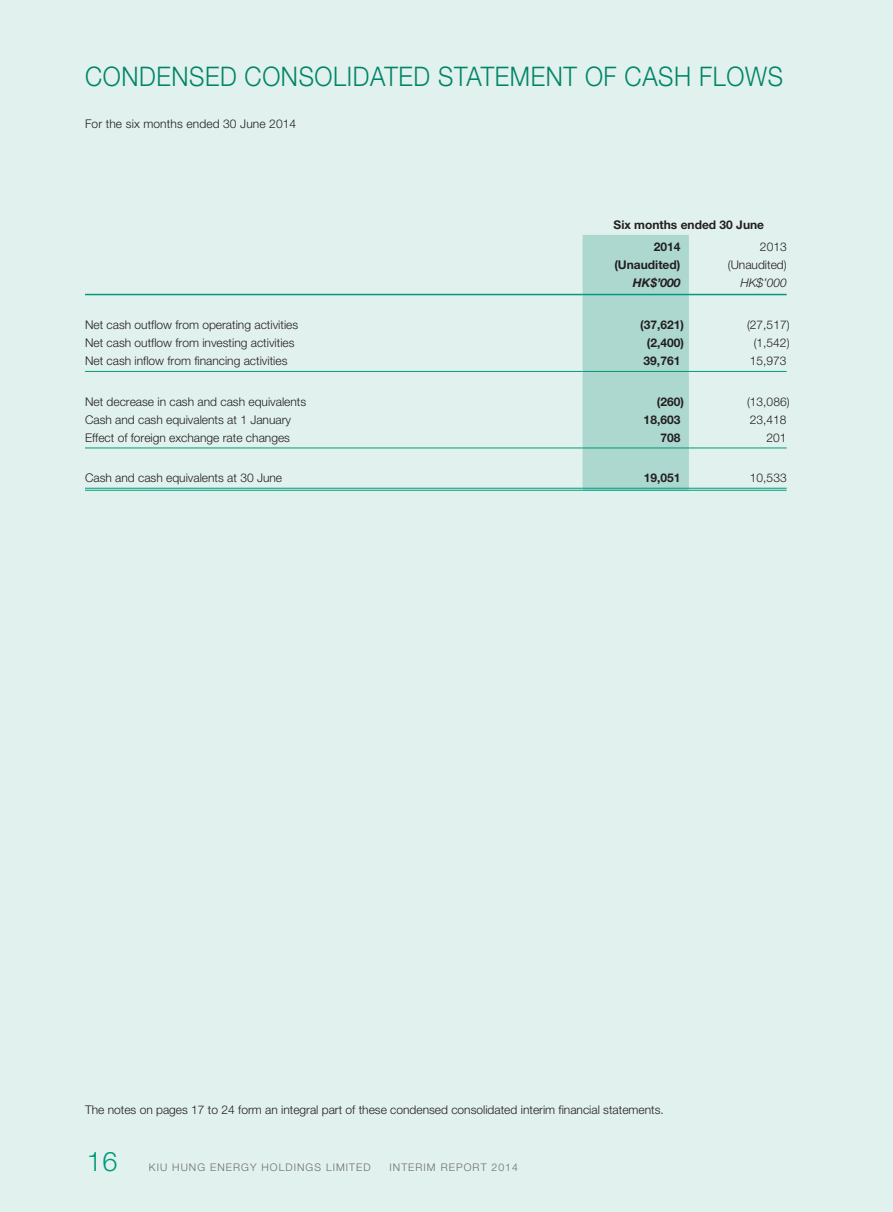
<style>
.page{position:relative;width:893px;height:1212px;background:#e1f1ed}
.page>*{position:absolute;margin:0;border:0;box-sizing:border-box;transform-origin:0 0}
.t1{font:300 27px "Helvetica Neue LT Std";letter-spacing:.025em;color:#008468;scale:.9 1}
.t2{font:300 27px "Helvetica Neue LT Std";color:#009b7a}
.t3{font:300 12px "Helvetica Neue LT Std";color:#231f20}
.t4{font:700 12px/22.2px "Helvetica Neue LT Std";color:#231f20}
.t5{font:italic 700 12px "Helvetica Neue LT Std";color:#231f20}
.t6{font:italic 300 12px "Helvetica Neue LT Std";color:#231f20}
.t7{font:300 10.5px "Helvetica Neue LT Std";letter-spacing:.1em;color:#6c6d70}
</style>
<div class="page">
<div style="left:583px;top:235px;width:106px;height:255px;background:#acd8cf"></div>
<hr style="left:85px;top:294px;width:498px;height:1px;background:#009b7a">
<hr style="left:583px;top:294px;width:106px;height:1px;background:#009b7a">
<hr style="left:689px;top:294px;width:98px;height:1px;background:#009b7a">
<hr style="left:85px;top:371px;width:498px;height:1px;background:#009b7a">
<hr style="left:583px;top:371px;width:106px;height:1px;background:#009b7a">
<hr style="left:689px;top:371px;width:98px;height:1px;background:#009b7a">
<hr style="left:85px;top:448px;width:498px;height:1px;background:#009b7a">
<hr style="left:583px;top:448px;width:106px;height:1px;background:#009b7a">
<hr style="left:689px;top:448px;width:98px;height:1px;background:#009b7a">
<hr style="left:85px;top:488px;width:498px;height:1px;background:#009b7a">
<hr style="left:85px;top:490px;width:498px;height:1px;background:#009b7a">
<hr style="left:583px;top:488px;width:106px;height:1px;background:#009b7a">
<hr style="left:583px;top:490px;width:106px;height:1px;background:#009b7a">
<hr style="left:689px;top:488px;width:98px;height:1px;background:#009b7a">
<hr style="left:689px;top:490px;width:98px;height:1px;background:#009b7a">
<h1 class="t1" style="left:85px;top:60px;width:40px">Condensed</h1>
<h1 class="t1" style="left:245px;top:60px;width:38px">Consolidated</h1>
<h1 class="t1" style="left:438px;top:60px;width:36px">Statement</h1>
<h1 class="t1" style="left:585px;top:60px;width:83px">of Cash</h1>
<h1 class="t1" style="left:699px;top:60px;width:35px">Flows</h1>
<p class="t3" style="left:85px;top:116px;width:213px">For the six months ended 30 June 2014</p>
<p class="t4" style="left:654px;top:213px;width:112px;text-indent:-40px">Six months ended 30 June<br>2014</p>
<p class="t3" style="left:760px;top:239px;width:28px">2013</p>
<p class="t4" style="left:614px;top:253px;width:67px">(Unaudited)</p>
<p class="t3" style="left:728px;top:257px;width:60px">(Unaudited)</p>
<p class="t5" style="left:633px;top:275px;width:49px">HK$’000</p>
<p class="t6" style="left:740px;top:275px;width:48px">HK$’000</p>
<p class="t3" style="left:85px;top:318px;width:215px">Net cash outflow from operating activities</p>
<p class="t4" style="left:640px;top:314px;width:45px">(37,621)</p>
<p class="t3" style="left:747px;top:318px;width:44px">(27,517)</p>
<p class="t3" style="left:85px;top:336px;width:211px">Net cash outflow from investing activities</p>
<p class="t4" style="left:647px;top:332px;width:39px">(2,400)</p>
<p class="t3" style="left:754px;top:336px;width:37px">(1,542)</p>
<p class="t3" style="left:85px;top:354px;width:204px">Net cash inflow from financing activities</p>
<p class="t4" style="left:644px;top:350px;width:38px">39,761</p>
<p class="t3" style="left:750px;top:354px;width:38px">15,973</p>
<p class="t3" style="left:85px;top:394px;width:223px">Net decrease in cash and cash equivalents</p>
<p class="t4" style="left:657px;top:390px;width:29px">(260)</p>
<p class="t3" style="left:747px;top:394px;width:44px">(13,086)</p>
<p class="t3" style="left:85px;top:412px;width:208px">Cash and cash equivalents at 1 January</p>
<p class="t4" style="left:644px;top:408px;width:38px">18,603</p>
<p class="t3" style="left:750px;top:412px;width:38px">23,418</p>
<p class="t3" style="left:85px;top:430px;width:206px">Effect of foreign exchange rate changes</p>
<p class="t4" style="left:660px;top:426px;width:22px">708</p>
<p class="t3" style="left:767px;top:430px;width:22px">201</p>
<p class="t3" style="left:85px;top:471px;width:199px">Cash and cash equivalents at 30 June</p>
<p class="t4" style="left:644px;top:467px;width:38px">19,051</p>
<p class="t3" style="left:750px;top:471px;width:38px">10,533</p>
<p class="t3" style="left:85px;top:1102px;width:580px">The notes on pages 17 to 24 form an integral part of these condensed consolidated interim financial statements.</p>
<h1 class="t2" style="left:87px;top:1144px;width:32px">16</h1>
<p class="t7" style="left:149px;top:1160px;width:223px">KIU HUNG ENERGY HOLDINGS LIMITED</p>
<p class="t7" style="left:389px;top:1160px;width:130px">INTERIM REPORT 2014</p>
</div>
